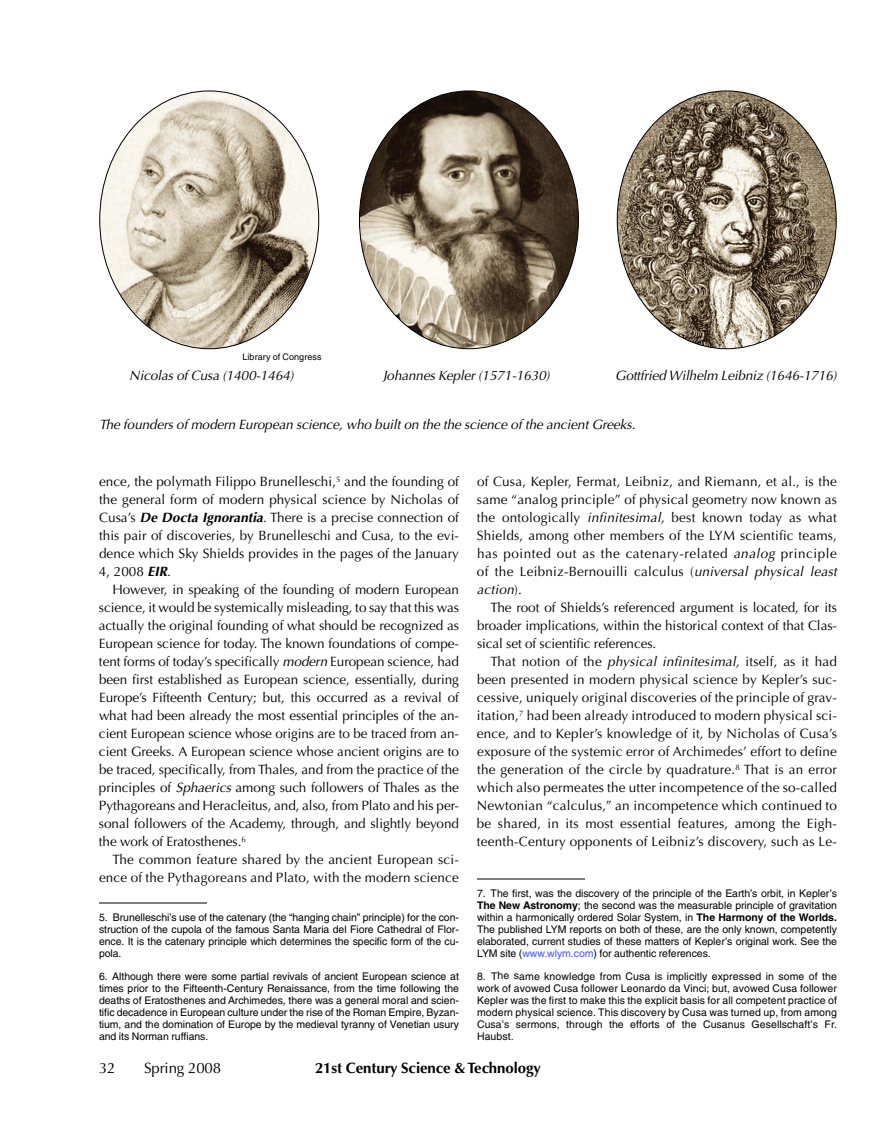
<style>
.page{position:relative;width:891px;height:1134px;background:#fff}
.page>*{position:absolute;margin:0;border:0;box-sizing:border-box;transform-origin:0 0}
.t1{font:700 15px "Optima";letter-spacing:-.005em;color:#000}
.t2{font:15px "Optima";letter-spacing:-.005em;color:#000}
.t3{font:13.5px/18px "Optima";letter-spacing:.015em;color:#000;text-align:justify}
.t4{font:italic 13.5px "Optima";letter-spacing:-.005em;color:#000}
.t5{font:10.5px/12px "Helvetica";letter-spacing:-.005em;color:#000;text-align:justify}
.t6{font:9px "Helvetica";letter-spacing:.01em;color:#000}
.s1{font-weight:700;font-style:italic}
.s2{font-style:italic}
.s3{font-weight:700}
.s4{color:#4055ff}
</style>
<div class="page">
<hr style="left:99px;top:903px;width:108px;height:1px;background:#000">
<hr style="left:477px;top:879px;width:108px;height:1px;background:#000">
<img style="left:100px;top:91px;width:219px;height:258px;border-radius:50%">
<img style="left:617px;top:91px;width:219px;height:258px;border-radius:50%">
<img style="left:359px;top:91px;width:219px;height:258px;border-radius:50%">
<p class="t6" style="left:242px;top:352px;width:81px">Library of Congress</p>
<p class="t4" style="left:129px;top:367px;width:166px">Nicolas of Cusa (1400-1464)</p>
<p class="t4" style="left:383px;top:367px;width:168px">Johannes Kepler (1571-1630)</p>
<p class="t4" style="left:615px;top:367px;width:223px">Gottfried Wilhelm Leibniz (1646-1716)</p>
<p class="t4" style="left:99px;top:417px;width:538px">The founders of modern European science, who built on the the science of the ancient Greeks.</p>
<p class="t3" style="left:99px;top:473px;width:362px">ence, the polymath Filippo Brunelleschi, and the founding of the general form of modern physical science by Nicholas of Cusa’s <span class="s1">De Docta Ignorantia</span>. There is a precise connection of this pair of discoveries, by Brunelleschi and Cusa, to the evi&shy;dence which Sky Shields provides in the pages of the January 4, 2008 <span class="s1">EIR</span>.</p>
<p class="t3" style="left:99px;top:581px;width:362px;text-indent:14px">However, in speaking of the founding of modern European science, it would be systemically misleading, to say that this was actually the original founding of what should be recognized as European science for today. The known foundations of compe&shy;tent forms of today’s specifically <span class="s2">modern</span> European science, had been first established as European science, essentially, during Europe’s Fifteenth Century; but, this occurred as a revival of what had been already the most essential principles of the an&shy;cient European science whose origins are to be traced from an&shy;cient Greeks. A European science whose ancient origins are to be traced, specifically, from Thales, and from the practice of the principles of <span class="s2">Sphaerics</span> among such followers of Thales as the Pythagoreans and Heracleitus, and, also, from Plato and his per&shy;sonal followers of the Academy, through, and slightly beyond the work of Eratosthenes.</p>
<p class="t3" style="left:99px;top:851px;width:362px;text-align:right">The common feature shared by the ancient European sci&shy;ence of the Pythagoreans and Plato, with the modern science</p>
<p class="t5" style="left:99px;top:911px;width:362px;text-indent:6px">. Brunelleschi’s use of the catenary (the “hanging chain” principle) for the con&shy;struction of the cupola of the famous Santa Maria del Fiore Cathedral of Flor&shy;ence. It is the catenary principle which determines the specific form of the cu&shy;pola.</p>
<p class="t5" style="left:99px;top:970px;width:362px;text-indent:6px">. Although there were some partial revivals of ancient European science at times prior to the Fifteenth-Century Renaissance, from the time following the deaths of Eratosthenes and Archimedes, there was a general moral and scien&shy;tific decadence in European culture under the rise of the Roman Empire, Byzan&shy;tium, and the domination of Europe by the medieval tyranny of Venetian usury and its Norman ruffians.</p>
<p class="t3" style="left:477px;top:473px;width:362px">of Cusa, Kepler, Fermat, Leibniz, and Riemann, et al., is the same “analog principle” of physical geometry now known as the ontologically <span class="s2">infinitesimal,</span> best known today as what Shields, among other members of the LYM scientific teams, has pointed out as the catenary-related <span class="s2">analog</span> principle of the Leibniz-Bernouilli calculus (<span class="s2">universal physical least action</span>).</p>
<p class="t3" style="left:477px;top:599px;width:362px;text-indent:13px">The root of Shields’s referenced argument is located, for its broader implications, within the historical context of that Clas&shy;sical set of scientific references.</p>
<p class="t3" style="left:477px;top:653px;width:362px;text-indent:14px">That notion of the <span class="s2">physical infinitesimal,</span> itself, as it had been presented in modern physical science by Kepler’s suc&shy;cessive, uniquely original discoveries of the principle of grav&shy;itation, had been already introduced to modern physical sci&shy;ence, and to Kepler’s knowledge of it, by Nicholas of Cusa’s exposure of the systemic error of Archimedes’ effort to define the generation of the circle by quadrature. That is an error which also permeates the utter incompetence of the so-called Newtonian “calculus,” an incompetence which continued to be shared, in its most essential features, among the Eigh&shy;teenth-Century opponents of Leibniz’s discovery, such as Le-</p>
<p class="t5" style="left:477px;top:887px;width:362px;text-indent:6px">. The first, was the discovery of the principle of the Earth’s orbit, in Kepler’s <span class="s3">The New Astronomy</span>; the second was the measurable principle of gravitation within a harmonically ordered Solar System, in <span class="s3">The Harmony of the Worlds.<br></span>The published LYM reports on both of these, are the only known, competently elaborated, current studies of these matters of Kepler’s original work. See the LYM site (<span class="s4">www.wlym.com</span>) for authentic references.</p>
<p class="t5" style="left:477px;top:970px;width:362px;text-indent:6px">. The same knowledge from Cusa is implicitly expressed in some of the work of avowed Cusa follower Leonardo da Vinci; but, avowed Cusa follower Kepler was the first to make this the explicit basis for all competent practice of modern physical science. This discovery by Cusa was turned up, from among Cusa’s sermons, through the efforts of the Cusanus Gesellschaft’s Fr.<br>Haubst.</p>
<p class="t2" style="left:99px;top:1059px;width:18px">32</p>
<p class="t2" style="left:144px;top:1059px;width:79px">Spring 2008</p>
<p class="t1" style="left:315px;top:1059px;width:227px">21st Century Science &amp; Technology</p>
</div>
